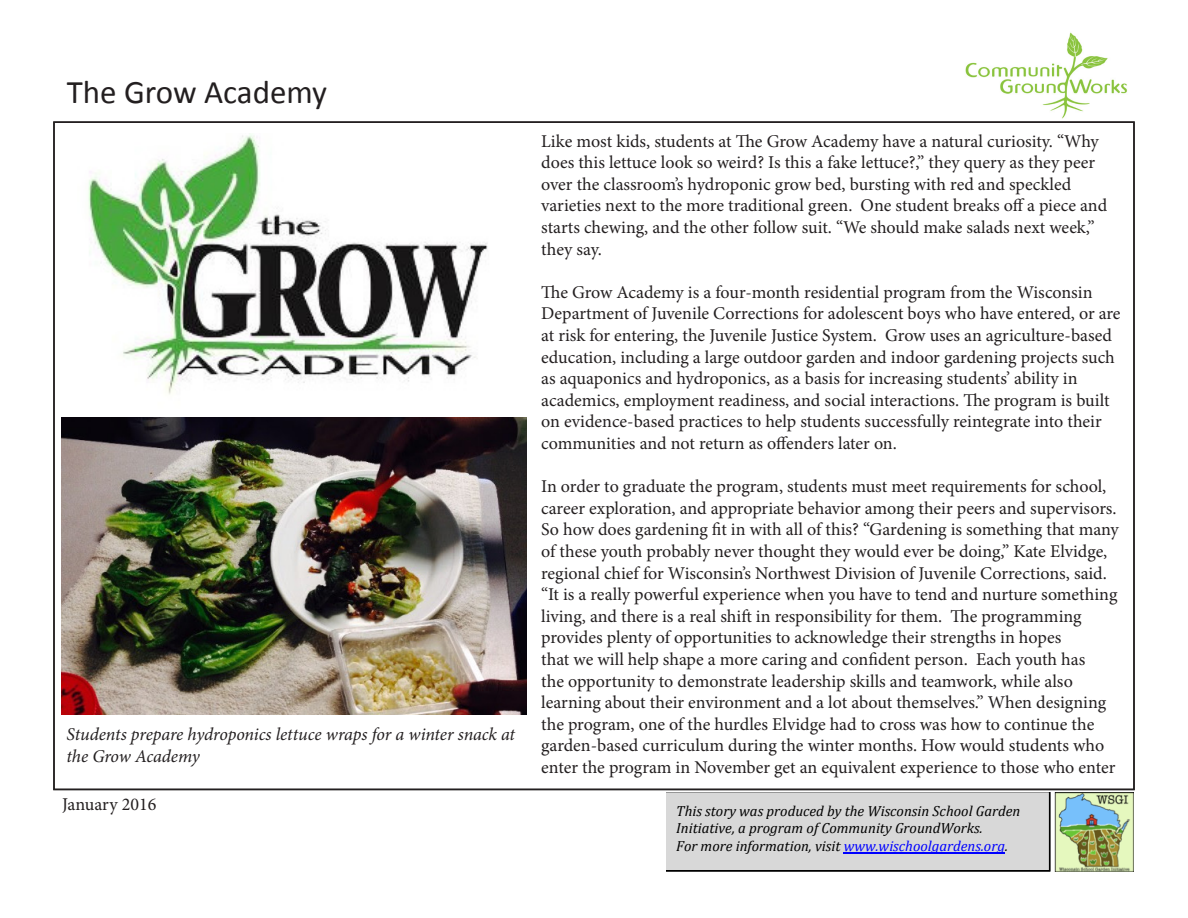
<style>
.page{position:relative;width:1188px;height:918px;background:#fff}
.page>*{position:absolute;margin:0;border:0;box-sizing:border-box;transform-origin:0 0}
.t1{font:33px "Calibri";color:#231f20}
.t2{font:18px/21.6px "Minion Pro";color:#231f20}
.t3{font:italic 18px/21.6px "Minion Pro";letter-spacing:-.01em;color:#231f20}
.t4{font:italic 14.7px/17.5px "Cambria";color:#000}
.s1{color:#00f}
</style>
<div class="page">
<img style="left:88px;top:134px;width:400px;height:261px">
<img style="left:61px;top:418px;width:465px;height:297px">
<img style="left:965px;top:32px;width:162px;height:87px">
<img style="left:1055px;top:792px;width:79px;height:80px">
<div style="left:666px;top:792px;width:384px;height:80px;background:#d8d8d8"></div>
<hr style="left:844px;top:852px;width:161px;height:2px;background:#00f">
<h1 class="t1" style="left:67px;top:71px;width:262px">The Grow Academy</h1>
<p class="t3" style="left:67px;top:724px;width:450px">Students prepare hydroponics lettuce wraps for a winter snack at the Grow Academy</p>
<p class="t2" style="left:62px;top:793px;width:96px">January 2016</p>
<p class="t2" style="left:541px;top:130px;width:568px">Like most kids, students at The Grow Academy have a natural curiosity. “Why does this lettuce look so weird? Is this a fake lettuce?,” they query as they peer over the classroom’s hydroponic grow bed, bursting with red and speckled varieties next to the more traditional green. One student breaks off a piece and starts chewing, and the other follow suit. “We should make salads next week,” they say.</p>
<p class="t2" style="left:541px;top:281px;width:581px">The Grow Academy is a four-month residential program from the Wisconsin Department of Juvenile Corrections for adolescent boys who have entered, or are at risk for entering, the Juvenile Justice System. Grow uses an agriculture-based education, including a large outdoor garden and indoor gardening projects such as aquaponics and hydroponics, as a basis for increasing students’ ability in academics, employment readiness, and social interactions. The program is built on evidence-based practices to help students successfully reintegrate into their communities and not return as offenders later on.</p>
<p class="t2" style="left:541px;top:476px;width:579px">In order to graduate the program, students must meet requirements for school, career exploration, and appropriate behavior among their peers and supervisors.<br>So how does gardening fit in with all of this? “Gardening is something that many of these youth probably never thought they would ever be doing,” Kate Elvidge, regional chief for Wisconsin’s Northwest Division of Juvenile Corrections, said. “It is a really powerful experience when you have to tend and nurture something living, and there is a real shift in responsibility for them. The programming provides plenty of opportunities to acknowledge their strengths in hopes<br>that we will help shape a more caring and confident person. Each youth has<br>the opportunity to demonstrate leadership skills and teamwork, while also learning about their environment and a lot about themselves.” When designing the program, one of the hurdles Elvidge had to cross was how to continue the garden-based curriculum during the winter months. How would students who enter the program in November get an equivalent experience to those who enter</p>
<p class="t4" style="left:676px;top:802px;width:346px">This story was produced by the Wisconsin School Garden<br>Initiative, a program of Community GroundWorks.<br>For more information, visit <span class="s1">www.wischoolgardens.org</span>.</p>
</div>
